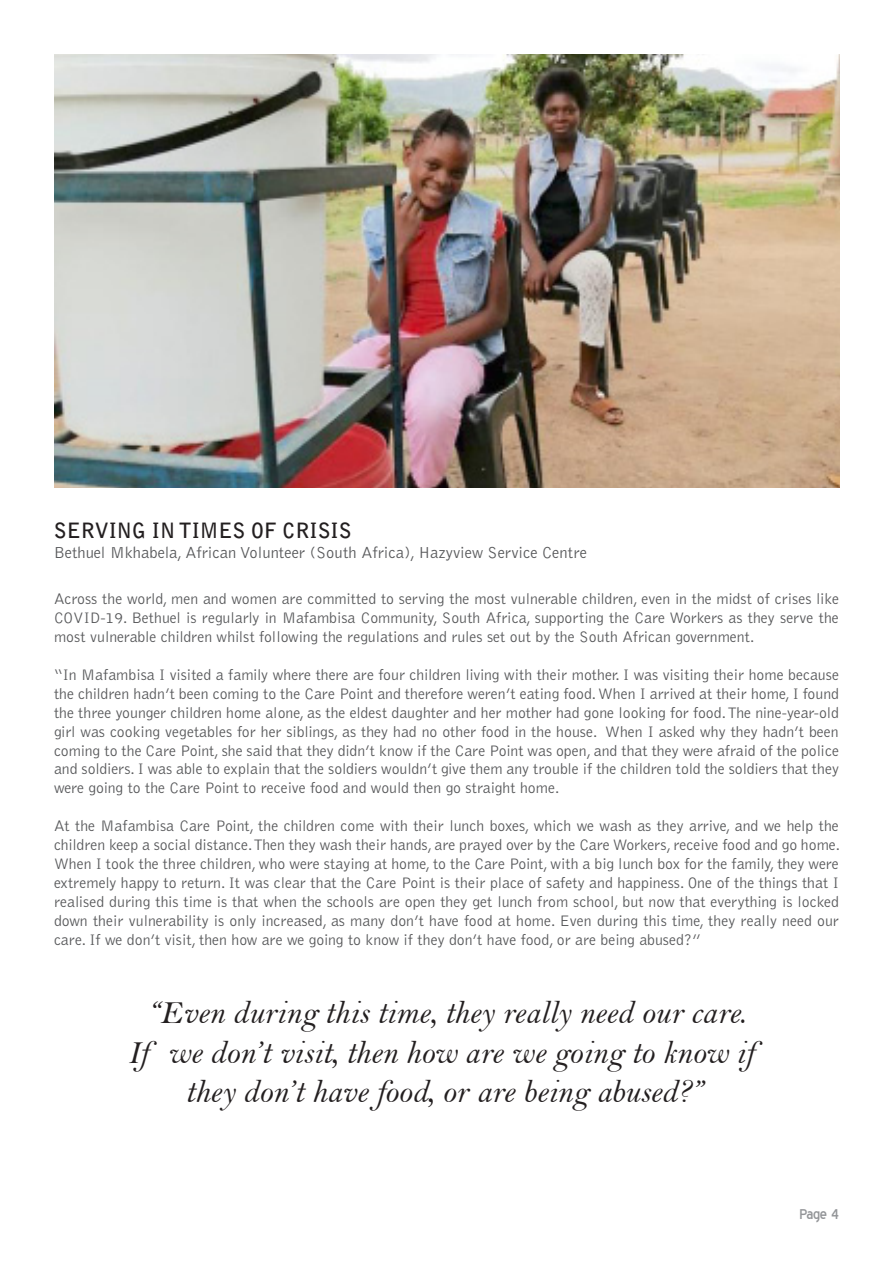
<style>
.page{position:relative;width:893px;height:1263px;background:#fff}
.page>*{position:absolute;margin:0;border:0;box-sizing:border-box;transform-origin:0 0}
.t1{font:33px/39.6px "Bell MT Italic";color:#231f20;text-align:center}
.t2{font:700 21px "Bell Gothic Std";color:#231f20}
.t3{font:18px "Blue Highway";color:#939598}
.t4{font:300 16.5px "Bell Gothic Std";color:#57585a}
.t5{font:300 15.75px/18.9px "Bell Gothic Std";color:#57585a;text-align:justify}
</style>
<div class="page">
<img style="left:55px;top:54px;width:784px;height:434px">
<p class="t2" style="left:54px;top:518px;width:299px">SERVING IN TIMES OF CRISIS</p>
<p class="t4" style="left:54px;top:544px;width:535px">Bethuel Mkhabela, African Volunteer (South Africa), Hazyview Service Centre</p>
<p class="t5" style="left:54px;top:590px;width:787px">Across the world, men and women are committed to serving the most vulnerable children, even in the midst of crises like COVID-19. Bethuel is regularly in Mafambisa Community, South Africa, supporting the Care Workers as they serve the most vulnerable children whilst following the regulations and rules set out by the South African government.</p>
<p class="t5" style="left:54px;top:666px;width:787px">“In Mafambisa I visited a family where there are four children living with their mother. I was visiting their home because the children hadn’t been coming to the Care Point and therefore weren’t eating food. When I arrived at their home, I found the three younger children home alone, as the eldest daughter and her mother had gone looking for food. The nine-year-old girl was cooking vegetables for her siblings, as they had no other food in the house. When I asked why they hadn’t been coming to the Care Point, she said that they didn’t know if the Care Point was open, and that they were afraid of the police and soldiers. I was able to explain that the soldiers wouldn’t give them any trouble if the children told the soldiers that they were going to the Care Point to receive food and would then go straight home.</p>
<p class="t5" style="left:54px;top:817px;width:788px">At the Mafambisa Care Point, the children come with their lunch boxes, which we wash as they arrive, and we help the children keep a social distance. Then they wash their hands, are prayed over by the Care Workers, receive food and go home.<br>When I took the three children, who were staying at home, to the Care Point, with a big lunch box for the family, they were extremely happy to return. It was clear that the Care Point is their place of safety and happiness. One of the things that I realised during this time is that when the schools are open they get lunch from school, but now that everything is locked down their vulnerability is only increased, as many don’t have food at home. Even during this time, they really need our care. If we don’t visit, then how are we going to know if they don’t have food, or are being abused?”</p>
<p class="t1" style="left:128px;top:993px;width:628px">“Even during this time, they really need our care.<br>If we don’t visit, then how are we going to know if they don’t have food, or are being abused?”</p>
<p class="t3" style="left:799px;top:1207px;width:41px">Page 4</p>
</div>
